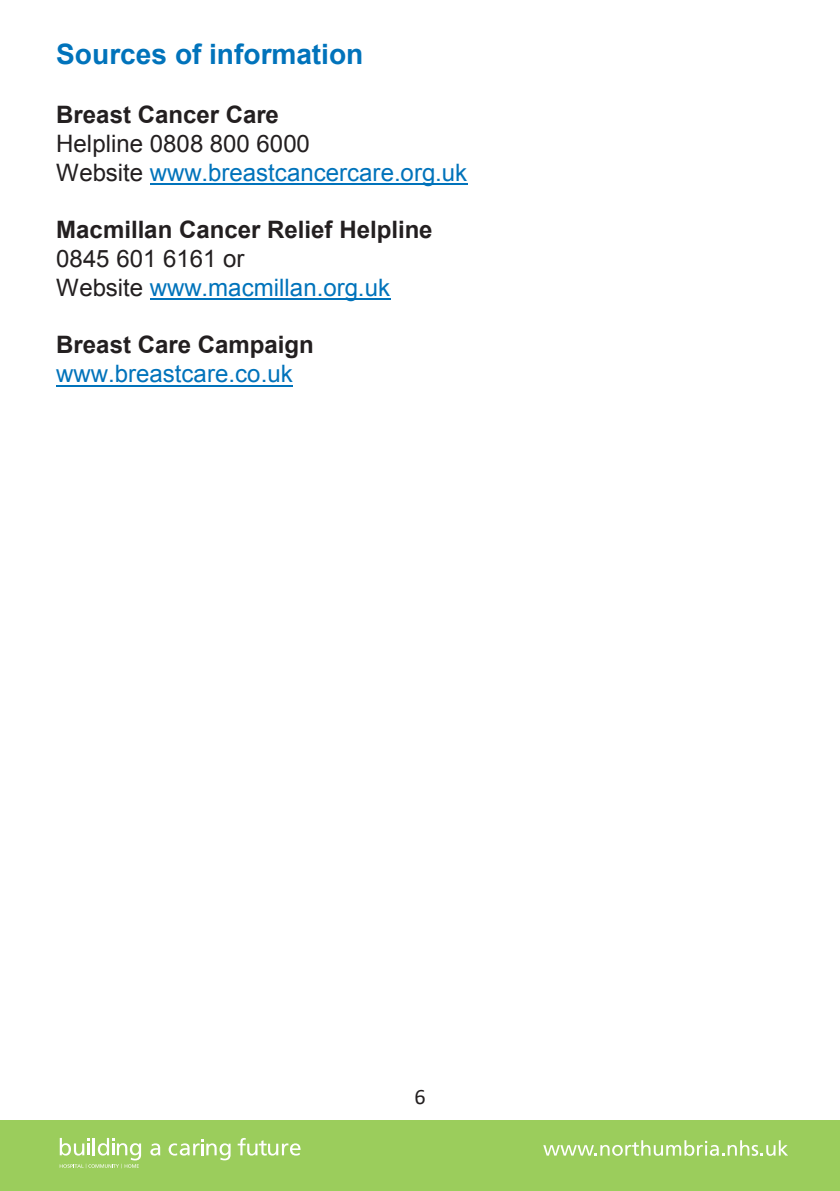
<style>
.page{position:relative;width:840px;height:1191px;background:#fff}
.page>*{position:absolute;margin:0;border:0;box-sizing:border-box;transform-origin:0 0}
.t1{font:700 28px "Arial";color:#0173bb}
.t2{font:24px/28.6px "Arial";color:#0173bb}
.t3{font:700 24px "Arial";color:#231f20}
.t4{font:24px/28.8px "Arial";color:#231f20}
.t5{font:22px "Calibri";color:#231f20}
.s1{color:#231f20}
.s2{color:#0173bb}
</style>
<div class="page">
<div style="left:0;top:1120px;width:839px;height:71px;background:#9bcd5c"></div>
<svg style="left:150px;top:1143px;width:10px;height:12px"></svg>
<svg style="left:168px;top:1139px;width:62px;height:21px"></svg>
<svg style="left:237px;top:1138px;width:63px;height:17px"></svg>
<svg style="left:60px;top:1137px;width:81px;height:31px"></svg>
<svg style="left:543px;top:1140px;width:244px;height:15px"></svg>
<hr style="left:150px;top:183px;width:317px;height:2px;background:#0173bb">
<hr style="left:150px;top:298px;width:240px;height:2px;background:#0173bb">
<hr style="left:56px;top:385px;width:236px;height:1px;background:#0173bb">
<p class="t1" style="left:56px;top:36px;width:308px">Sources of information</p>
<p class="t3" style="left:56px;top:99px;width:224px">Breast Cancer Care</p>
<p class="t2" style="left:56px;top:129px;width:412px"><span class="s1">Helpline 0808 800 6000<br>Website</span> www.breastcancercare.org.uk</p>
<p class="t3" style="left:56px;top:214px;width:377px">Macmillan Cancer Relief Helpline</p>
<p class="t4" style="left:56px;top:244px;width:335px">0845 601 6161 or<br>Website <span class="s2">www.macmillan.org.uk</span></p>
<p class="t3" style="left:56px;top:329px;width:259px">Breast Care Campaign</p>
<p class="t2" style="left:56px;top:359px;width:238px">www.breastcare.co.uk</p>
<p class="t5" style="left:414px;top:1081px;width:13px">6</p>
</div>
